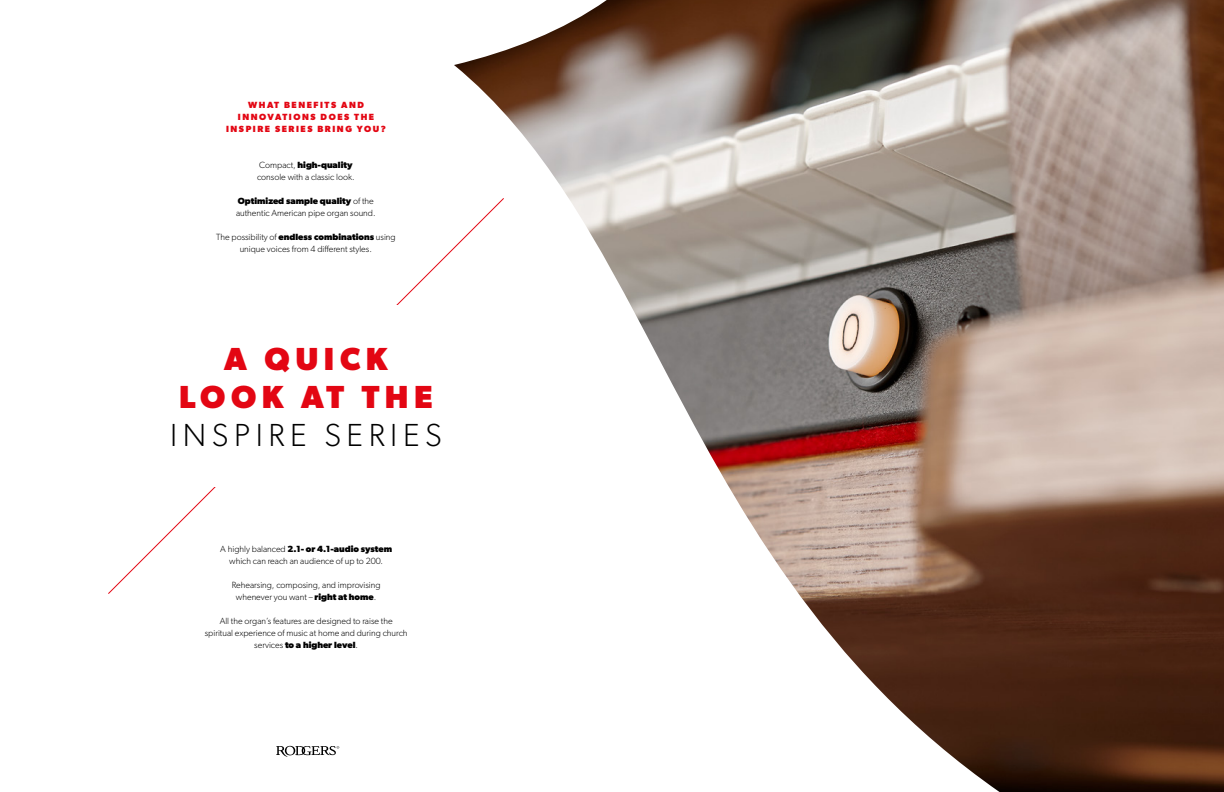
<style>
.page{position:relative;width:1224px;height:792px;background:#fff}
.page>*{position:absolute;margin:0;border:0;box-sizing:border-box;transform-origin:0 0}
.t1{font:700 32px/38px "Gibson";letter-spacing:.175em;color:#e30613;text-align:center}
.t2{font:300 32px "Gibson";letter-spacing:.175em;color:#000}
.t3{font:300 9px/12px "Gibson";color:#000;text-align:center}
.t4{font:700 9px/12px "Gibson";letter-spacing:.175em;color:#e30613;text-align:center}
.s1{font-weight:700}
</style>
<div class="page">
<svg style="left:276px;top:746px;width:63px;height:11px"></svg>
<img style="left:454px;top:0;width:770px;height:792px">
<p class="t4" style="left:226px;top:99px;width:161px">WHAT BENEFITS AND<br>INNOVATIONS DOES THE<br>INSPIRE SERIES BRING YOU?</p>
<p class="t3" style="left:257px;top:159px;width:99px;text-align:left">Compact, <span class="s1">high-quality </span>console with a classic look.</p>
<p class="t3" style="left:236px;top:195px;width:141px;text-align:left"><span class="s1">Optimized sample quality</span> of the authentic American pipe organ sound.</p>
<p class="t3" style="left:216px;top:231px;width:181px">The possibility of <span class="s1">endless combinations</span> using unique voices from 4 different styles.</p>
<h1 class="t1" style="left:179px;top:340px;width:255px">A QUICK<br>LOOK AT THE</h1>
<h1 class="t2" style="left:170px;top:416px;width:273px">INSPIRE SERIES</h1>
<p class="t3" style="left:220px;top:543px;width:173px">A highly balanced <span class="s1">2.1- or 4.1-audio system </span>which can reach an audience of up to 200.</p>
<p class="t3" style="left:232px;top:579px;width:150px">Rehearsing, composing, and improvising whenever you want – <span class="s1">right at home</span>.</p>
<p class="t3" style="left:205px;top:615px;width:204px">All the organ’s features are designed to raise the spiritual experience of music at home and during church services <span class="s1">to a higher level</span>.</p>
</div>
